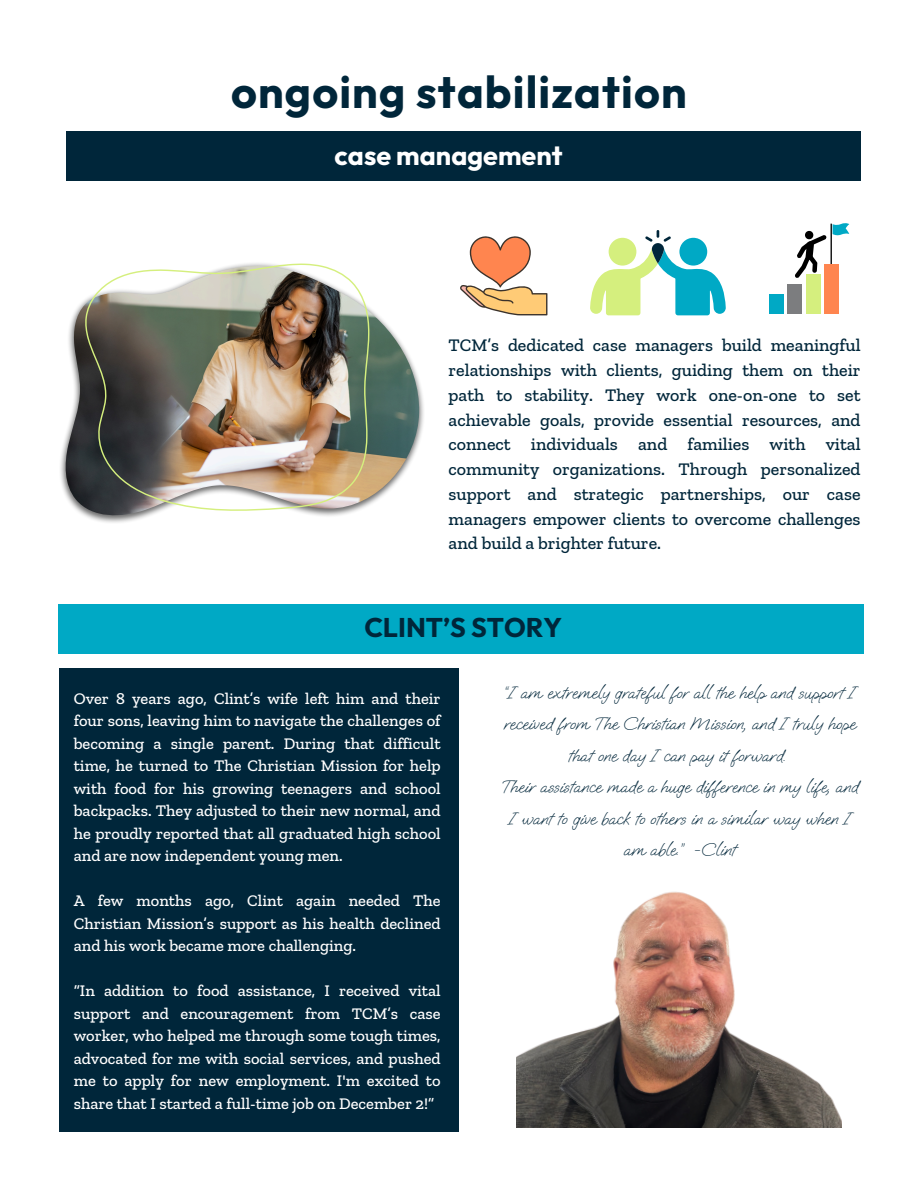
<style>
.page{position:relative;width:918px;height:1188px;background:#fff}
.page>*{position:absolute;margin:0;border:0;box-sizing:border-box;transform-origin:0 0}
.t1{font:700 45px "Outfit";letter-spacing:.025em;color:#00263a}
.t2{font:700 27px "Outfit";color:#fff}
.t3{font:700 27px "Outfit";color:#00263a}
.t4{font:500 18px/24.8px "Zilla Slab";color:#00263a;text-align:justify}
.t5{font:18px/31.5px "Oooh Baby";color:#00263a;text-align:center}
.t6{font:500 16.5px/22.5px "Zilla Slab";color:#fff;text-align:justify}
</style>
<div class="page">
<svg style="left:62px;top:668px;width:59px;height:1px"></svg>
<img style="left:60px;top:263px;width:364px;height:260px">
<img style="left:65px;top:266px;width:355px;height:249px">
<img style="left:85px;top:264px;width:285px;height:249px">
<div style="left:66px;top:132px;width:795px;height:49px;background:#00263a"></div>
<div style="left:59px;top:669px;width:399px;height:463px;background:#00263a"></div>
<img style="left:517px;top:891px;width:325px;height:237px">
<div style="left:824px;top:265px;width:15px;height:49px;background:#ff854f"></div>
<div style="left:806px;top:274px;width:14px;height:40px;background:#d5ef7e"></div>
<div style="left:787px;top:284px;width:15px;height:30px;background:#7c7d7f"></div>
<div style="left:769px;top:294px;width:15px;height:20px;background:#00a9c5"></div>
<svg style="left:795px;top:223px;width:54px;height:55px"></svg>
<svg style="left:590px;top:230px;width:136px;height:85px"></svg>
<svg style="left:460px;top:236px;width:87px;height:79px"></svg>
<div style="left:59px;top:605px;width:805px;height:49px;background:#00a9c5"></div>
<p class="t1" style="left:231px;top:63px;width:457px">ongoing stabilization</p>
<h3 class="t2" style="left:335px;top:138px;width:230px">case management</h3>
<p class="t4" style="left:449px;top:333px;width:414px">TCM’s dedicated case managers build meaningful relationships with clients, guiding them on their path to stability. They work one-on-one to set achievable goals, provide essential resources, and connect individuals and families with vital community organizations. Through personalized support and strategic partnerships, our case managers empower clients to overcome challenges and build a brighter future.</p>
<p class="t3" style="left:364px;top:610px;width:199px">CLINT’S STORY</p>
<p class="t6" style="left:74px;top:687px;width:368px">Over 8 years ago, Clint’s wife left him and their four sons, leaving him to navigate the challenges of becoming a single parent. During that difficult time, he turned to The Christian Mission for help with food for his growing teenagers and school backpacks. They adjusted to their new normal, and he proudly reported that all graduated high school and are now independent young men.</p>
<h4 class="t6" style="left:74px;top:889px;width:368px">A few months ago, Clint again needed The Christian Mission’s support as his health declined and his work became more challenging.</h4>
<h2 class="t6" style="left:74px;top:979px;width:368px">“In addition to food assistance, I received vital support and encouragement from TCM’s case worker, who helped me through some tough times, advocated for me with social services, and pushed me to apply for new employment. I'm excited to share that I started a full-time job on December 2!”</h2>
<p class="t5" style="left:503px;top:677px;width:354px">“I am extremely grateful for all the help and support I received from The Christian Mission, and I truly hope that one day I can pay it forward.</p>
<p class="t5" style="left:501px;top:771px;width:359px">Their assistance made a huge difference in my life, and<br>I want to give back to others in a similar way when I am able.” -Clint</p>
</div>
